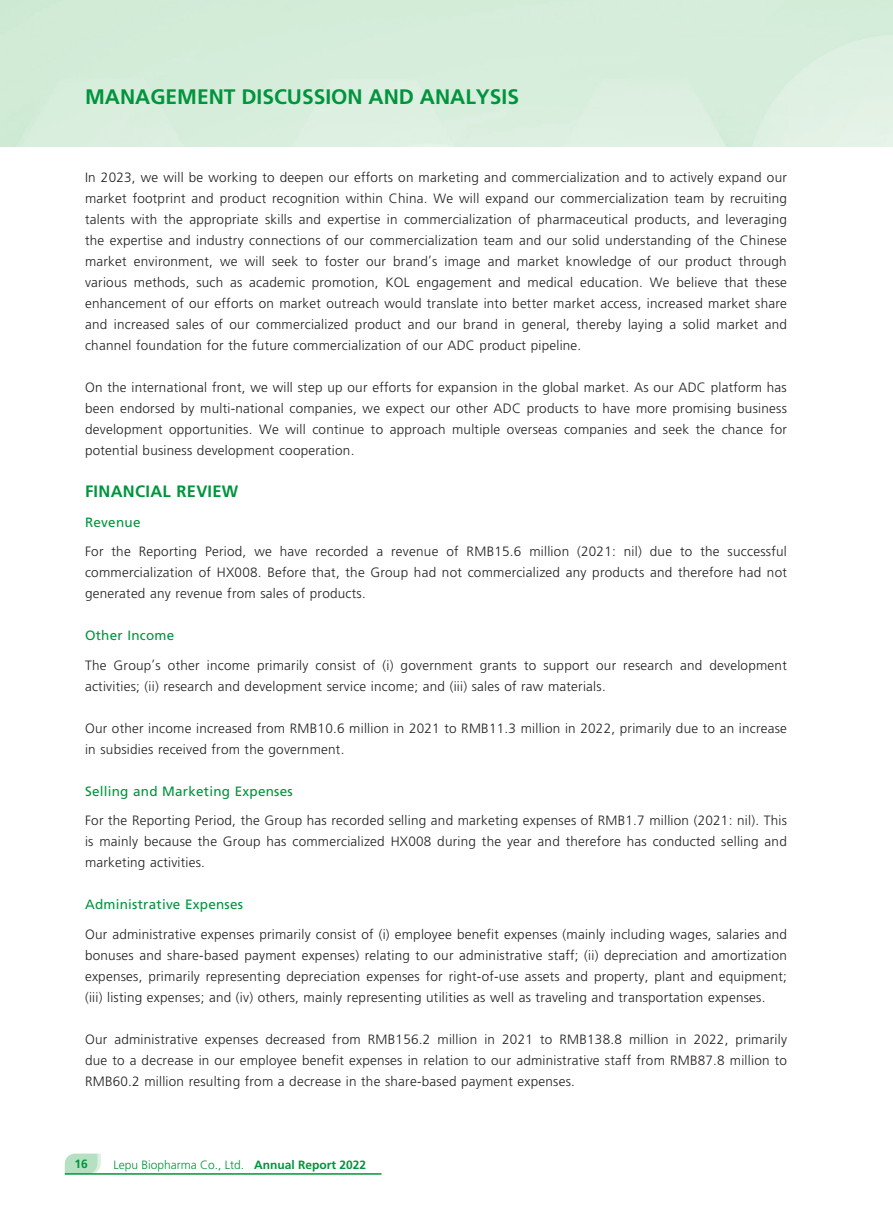
<style>
.page{position:relative;width:893px;height:1212px;background:#fff}
.page>*{position:absolute;margin:0;border:0;box-sizing:border-box;transform-origin:0 0}
.t1{font:700 21px "Frutiger LT Std";color:#00943d}
.t2{font:700 16.5px "Frutiger LT Std";letter-spacing:.02em;color:#00943d}
.t3{font:300 13.5px/21px "Frutiger LT Std";letter-spacing:.02em;color:#231f20;text-align:justify}
.t4{font:13.5px "Frutiger LT Std";letter-spacing:.02em;color:#00943d}
.t5{font:300 12px "Frutiger LT Std";color:#00943d}
.t6{font:700 12px "Frutiger LT Std";color:#00943d}
.s1{font-weight:700}
</style>
<div class="page">
<svg style="left:65px;top:1154px;width:36px;height:20px"></svg>
<hr style="left:65px;top:1174px;width:316px;height:1px;background:#00943d">
<h1 class="t1" style="left:85px;top:84px;width:436px">MANAGEMENT DISCUSSION AND ANALYSIS</h1>
<p class="t3" style="left:85px;top:167px;width:703px">In 2023, we will be working to deepen our efforts on marketing and commercialization and to actively expand our market footprint and product recognition within China. We will expand our commercialization team by recruiting talents with the appropriate skills and expertise in commercialization of pharmaceutical products, and leveraging the expertise and industry connections of our commercialization team and our solid understanding of the Chinese market environment, we will seek to foster our brand’s image and market knowledge of our product through various methods, such as academic promotion, KOL engagement and medical education. We believe that these enhancement of our efforts on market outreach would translate into better market access, increased market share and increased sales of our commercialized product and our brand in general, thereby laying a solid market and channel foundation for the future commercialization of our ADC product pipeline.</p>
<p class="t3" style="left:85px;top:377px;width:703px">On the international front, we will step up our efforts for expansion in the global market. As our ADC platform has been endorsed by multi-national companies, we expect our other ADC products to have more promising business development opportunities. We will continue to approach multiple overseas companies and seek the chance for potential business development cooperation.</p>
<p class="t2" style="left:85px;top:482px;width:155px">FINANCIAL REVIEW</p>
<p class="t4" style="left:85px;top:514px;width:57px">Revenue</p>
<p class="t3" style="left:85px;top:541px;width:703px">For the Reporting Period, we have recorded a revenue of RMB15.6 million (2021: nil) due to the successful commercialization of HX008. Before that, the Group had not commercialized any products and therefore had not generated any revenue from sales of products.</p>
<p class="t4" style="left:85px;top:628px;width:91px">Other Income</p>
<p class="t3" style="left:85px;top:655px;width:703px">The Group’s other income primarily consist of (i) government grants to support our research and development activities; (ii) research and development service income; and (iii) sales of raw materials.</p>
<p class="t3" style="left:85px;top:718px;width:703px">Our other income increased from RMB10.6 million in 2021 to RMB11.3 million in 2022, primarily due to an increase in subsidies received from the government.</p>
<p class="t4" style="left:85px;top:783px;width:209px">Selling and Marketing Expenses</p>
<p class="t3" style="left:85px;top:810px;width:703px">For the Reporting Period, the Group has recorded selling and marketing expenses of RMB1.7 million (2021: nil). This is mainly because the Group has commercialized HX008 during the year and therefore has conducted selling and marketing activities.</p>
<p class="t4" style="left:85px;top:897px;width:160px">Administrative Expenses</p>
<p class="t3" style="left:85px;top:924px;width:703px">Our administrative expenses primarily consist of (i) employee benefit expenses (mainly including wages, salaries and bonuses and share-based payment expenses) relating to our administrative staff; (ii) depreciation and amortization expenses, primarily representing depreciation expenses for right-of-use assets and property, plant and equipment; (iii) listing expenses; and (iv) others, mainly representing utilities as well as traveling and transportation expenses.</p>
<p class="t3" style="left:85px;top:1029px;width:703px">Our administrative expenses decreased from RMB156.2 million in 2021 to RMB138.8 million in 2022, primarily due to a decrease in our employee benefit expenses in relation to our administrative staff from RMB87.8 million to RMB60.2 million resulting from a decrease in the share-based payment expenses.</p>
<p class="t6" style="left:74px;top:1157px;width:15px">16</p>
<p class="t5" style="left:114px;top:1158px;width:254px">Lepu Biopharma Co., Ltd. <span class="s1">Annual Report 2022</span></p>
</div>
